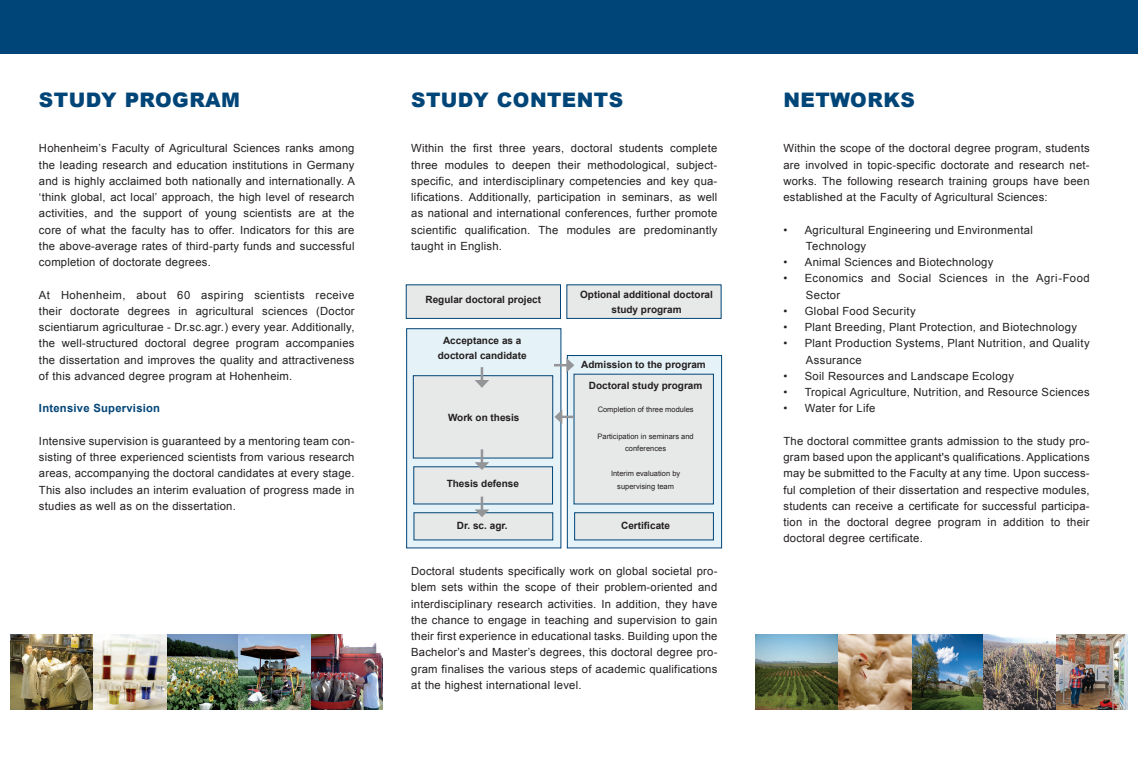
<style>
.page{position:relative;width:1138px;height:766px;background:#fff}
.page>*{position:absolute;margin:0;border:0;box-sizing:border-box;transform-origin:0 0}
.t1{font:900 20px "Arial";letter-spacing:.02em;color:#004578}
.t2{font:11.25px/16.2px "Arial";letter-spacing:.02em;color:#231f20;text-align:justify}
.t3{font:11.25px/16.2px "Arial";letter-spacing:.04em;color:#231f20}
.t4{font:700 11.25px "Arial";letter-spacing:.02em;color:#004578}
.t5{font:700 10px/15px "Arial";color:#231f20;text-align:center}
.t6{font:7.5px/12.5px "Arial";color:#231f20;text-align:center}
</style>
<div class="page">
<div style="left:0;top:0;width:1137px;height:53px;background:#004578"></div>
<img style="left:310px;top:634px;width:73px;height:74px">
<img style="left:10px;top:634px;width:83px;height:74px">
<img style="left:166px;top:634px;width:72px;height:74px">
<img style="left:93px;top:634px;width:73px;height:74px">
<img style="left:238px;top:634px;width:72px;height:74px">
<div style="left:406px;top:284px;width:155px;height:34px;background:#e7e9e8"></div>
<div style="left:566px;top:284px;width:155px;height:34px;background:#e7e9e8"></div>
<img style="left:1055px;top:634px;width:72px;height:75px">
<svg style="left:755px;top:634px;width:83px;height:75px;background:#697e6b"></svg>
<img style="left:911px;top:634px;width:72px;height:75px">
<svg style="left:838px;top:634px;width:73px;height:75px;background:#b99876"></svg>
<img style="left:983px;top:634px;width:72px;height:75px">
<div style="left:406px;top:328px;width:155px;height:220px;background:#e5f2f7;border:1px solid #004578"></div>
<div style="left:413px;top:375px;width:140px;height:83px;background:#e7e9e8;border:1px solid #004578"></div>
<div style="left:413px;top:466px;width:140px;height:38px;background:#e7e9e8"></div>
<div style="left:413px;top:512px;width:140px;height:28px;background:#e7e9e8;border:1px solid #004578"></div>
<div style="left:567px;top:355px;width:155px;height:193px;background:#e5f2f7;border:1px solid #004578"></div>
<div style="left:573px;top:374px;width:140px;height:130px;background:#e7e9e8"></div>
<div style="left:574px;top:512px;width:139px;height:28px;background:#e7e9e8;border:1px solid #004578"></div>
<hr style="left:480px;top:367px;width:3px;height:15px;background:#939598">
<svg style="left:475px;top:380px;width:14px;height:8px"></svg>
<hr style="left:480px;top:449px;width:3px;height:15px;background:#939598">
<svg style="left:474px;top:462px;width:15px;height:8px"></svg>
<hr style="left:480px;top:496px;width:3px;height:15px;background:#939598">
<svg style="left:474px;top:509px;width:15px;height:8px"></svg>
<svg style="left:554px;top:358px;width:20px;height:14px"></svg>
<hr style="left:560px;top:415px;width:14px;height:3px;background:#939598">
<svg style="left:554px;top:409px;width:8px;height:15px"></svg>
<h1 class="t1" style="left:39px;top:85px;width:203px">STUDY PROGRAM</h1>
<h1 class="t1" style="left:411px;top:85px;width:213px">STUDY CONTENTS</h1>
<h1 class="t1" style="left:783px;top:85px;width:133px">NETWORKS</h1>
<p class="t2" style="left:783px;top:140px;width:308px">Within the scope of the doctoral degree program, students are involved in topic-specific doctorate and research net&shy;works. The following research training groups have been established at the Faculty of Agricultural Sciences:</p>
<p class="t2" style="left:806px;top:221px;width:228px;text-indent:-22px">• Agricultural Engineering und Environmental<br>Technology</p>
<p class="t2" style="left:783px;top:254px;width:211px">• Animal Sciences and Biotechnology</p>
<p class="t3" style="left:806px;top:270px;width:285px;text-indent:-22px">• Economics and Social Sciences in the Agri-Food<br>Sector</p>
<p class="t2" style="left:783px;top:303px;width:134px">• Global Food Security</p>
<p class="t2" style="left:783px;top:319px;width:295px">• Plant Breeding, Plant Protection, and Biotechnology</p>
<p class="t2" style="left:806px;top:335px;width:285px;text-indent:-22px">• Plant Production Systems, Plant Nutrition, and Quality<br>Assurance</p>
<p class="t2" style="left:783px;top:368px;width:232px">• Soil Resources and Landscape Ecology</p>
<p class="t2" style="left:783px;top:384px;width:308px">• Tropical Agriculture, Nutrition, and Resource Sciences</p>
<p class="t2" style="left:783px;top:400px;width:93px">• Water for Life</p>
<p class="t2" style="left:783px;top:433px;width:308px">The doctoral committee grants admission to the study pro&shy;gram based upon the applicant's qualifications. Applications may be submitted to the Faculty at any time. Upon success&shy;ful completion of their dissertation and respective modules, students can receive a certificate for successful participa&shy;tion in the doctoral degree program in addition to their doctoral degree certificate.</p>
<p class="t2" style="left:39px;top:140px;width:317px">Hohenheim’s Faculty of Agricultural Sciences ranks among the leading research and education institutions in Germany and is highly acclaimed both nationally and internationally. A ‘think global, act local’ approach, the high level of research activities, and the support of young scientists are at the core of what the faculty has to offer. Indicators for this are the above-average rates of third-party funds and successful completion of doctorate degrees.</p>
<p class="t2" style="left:39px;top:286px;width:317px">At Hohenheim, about 60 aspiring scientists receive their doctorate degrees in agricultural sciences (Doctor scientiarum agriculturae - Dr.sc.agr.) every year. Additionally, the well-structured doctoral degree program accompanies the dissertation and improves the quality and attractiveness of this advanced degree program at Hohenheim.</p>
<p class="t4" style="left:39px;top:401px;width:123px">Intensive Supervision</p>
<p class="t2" style="left:39px;top:433px;width:317px">Intensive supervision is guaranteed by a mentoring team con&shy;sisting of three experienced scientists from various research areas, accompanying the doctoral candidates at every stage.<br>This also includes an interim evaluation of progress made in studies as well as on the dissertation.</p>
<p class="t2" style="left:411px;top:140px;width:308px">Within the first three years, doctoral students complete three modules to deepen their methodological, subject&shy;specific, and interdisciplinary competencies and key qua&shy;lifications. Additionally, participation in seminars, as well as national and international conferences, further promote scientific qualification. The modules are predominantly taught in English.</p>
<p class="t5" style="left:425px;top:292px;width:117px">Regular doctoral project</p>
<p class="t5" style="left:580px;top:287px;width:134px">Optional additional doctoral study program</p>
<p class="t5" style="left:438px;top:333px;width:90px">Acceptance as a doctoral candidate</p>
<p class="t5" style="left:581px;top:357px;width:126px">Admission to the program</p>
<p class="t5" style="left:589px;top:378px;width:115px">Doctoral study program</p>
<p class="t6" style="left:597px;top:403px;width:97px">Completion of three modules</p>
<p class="t6" style="left:597px;top:430px;width:98px">Participation in seminars and conferences</p>
<p class="t6" style="left:611px;top:467px;width:71px">Interim evaluation by</p>
<p class="t5" style="left:448px;top:410px;width:73px">Work on thesis</p>
<p class="t5" style="left:447px;top:476px;width:74px">Thesis defense</p>
<p class="t6" style="left:617px;top:480px;width:58px">supervising team</p>
<p class="t5" style="left:457px;top:518px;width:52px">Dr. sc. agr.</p>
<p class="t5" style="left:621px;top:517px;width:50px">Certificate</p>
<p class="t2" style="left:411px;top:563px;width:308px">Doctoral students specifically work on global societal pro&shy;blem sets within the scope of their problem-oriented and interdisciplinary research activities. In addition, they have the chance to engage in teaching and supervision to gain their first experience in educational tasks. Building upon the Bachelor’s and Master’s degrees, this doctoral degree pro&shy;gram finalises the various steps of academic qualifications at the highest international level.</p>
</div>
